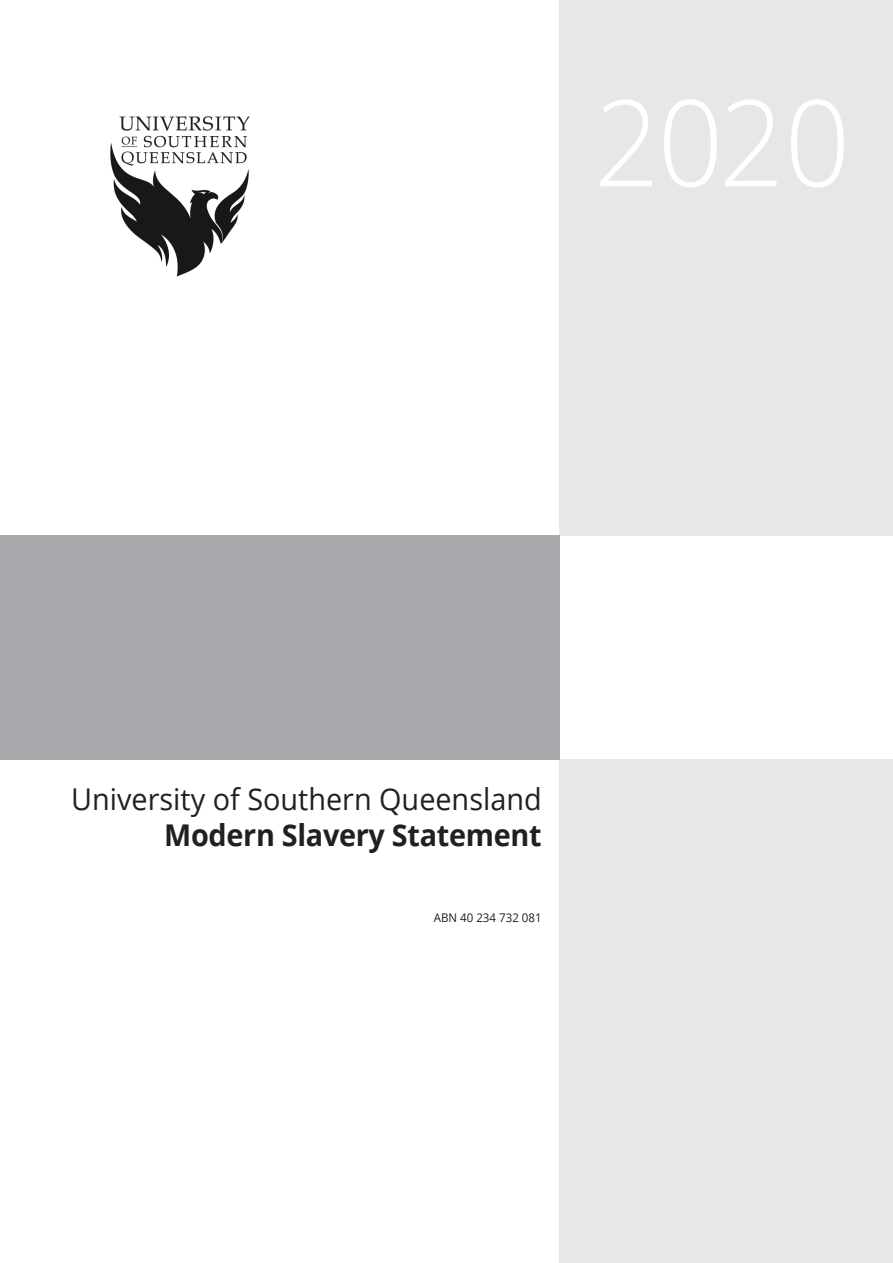
<style>
.page{position:relative;width:893px;height:1263px;background:#fff}
.page>*{position:absolute;margin:0;border:0;box-sizing:border-box;transform-origin:0 0}
.t1{font:300 120px "Open Sans";color:#fff;scale:.96 1}
.t2{font:30px "Open Sans";color:#231f20;scale:.96 1}
.t3{font:700 30px "Open Sans";letter-spacing:-.01em;color:#231f20;scale:.96 1}
.t4{font:12px "Open Sans";color:#231f20;scale:.96 1}
</style>
<div class="page">
<div style="left:560px;top:0;width:333px;height:536px;background:#e6e7e9"></div>
<div style="left:560px;top:760px;width:333px;height:503px;background:#e6e7e9"></div>
<div style="left:0;top:536px;width:560px;height:224px;background:#a8a9ad"></div>
<img style="left:110px;top:116px;width:140px;height:161px">
<p class="t1" style="left:594px;top:61px;width:268px">2020</p>
<p class="t2" style="left:71px;top:778px;width:492px">University of Southern Queensland</p>
<p class="t3" style="left:164px;top:813px;width:395px">Modern Slavery Statement</p>
<p class="t4" style="left:434px;top:909px;width:114px">ABN 40 234 732 081</p>
</div>
